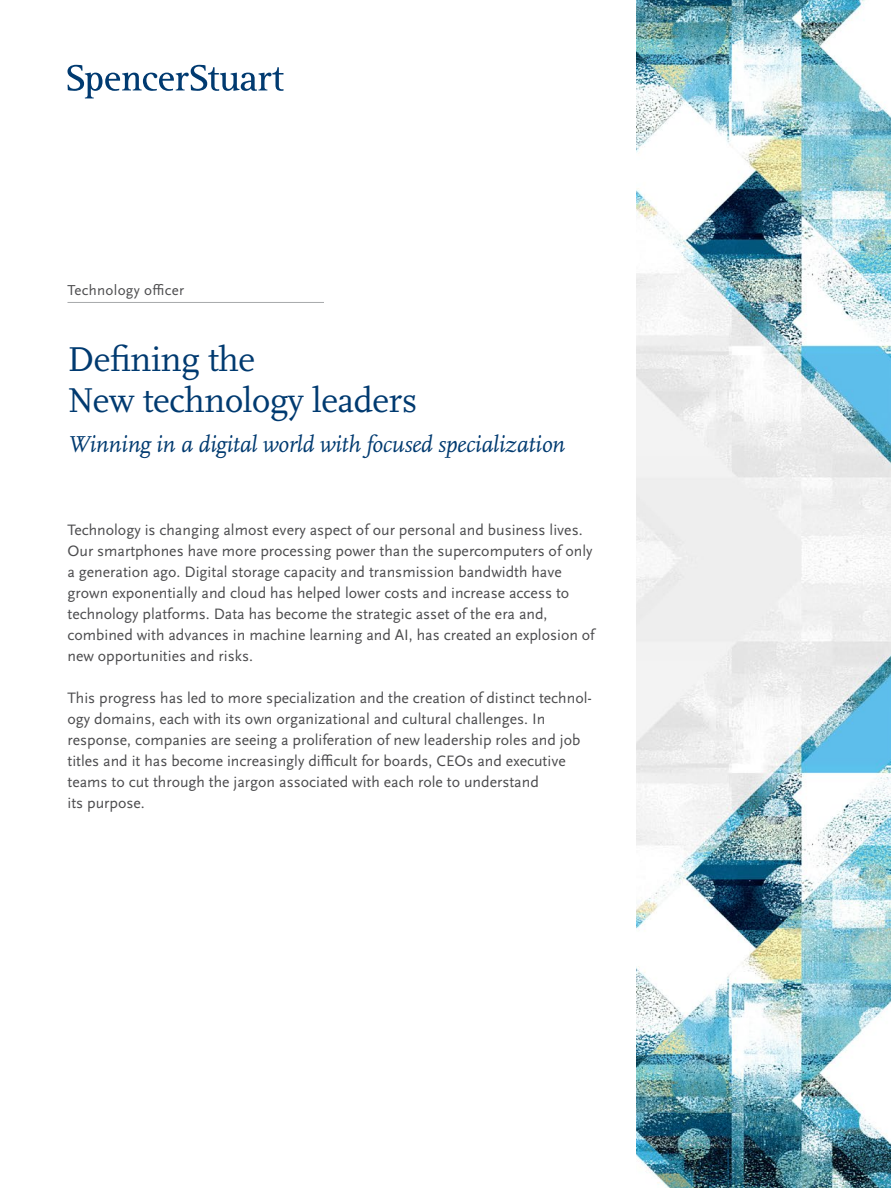
<style>
.page{position:relative;width:891px;height:1188px;background:#fff}
.page>*{position:absolute;margin:0;border:0;box-sizing:border-box;transform-origin:0 0}
.Cover-Title_Serif{font:36px/40.5px "Scala Pro";letter-spacing:-.01em;color:#003a70}
.Cover-Title_Serif-2{font:italic 24px "Scala Pro";letter-spacing:-.01em;color:#003a70}
.Body_Text_-_No_Rag{font:15.75px/21px "Scala Sans Pro";color:#4c4c4e}
.Practice_Header{font:15px "Scala Sans Pro";letter-spacing:.02em;color:#4c4c4e}
</style>
<div class="page">
<svg style="left:67px;top:65px;width:217px;height:33px"></svg>
<hr style="left:68px;top:302px;width:256px;height:1px;background:#a7a9ac">
<img style="left:636px;top:0;width:255px;height:1188px">
<p class="Practice_Header" style="left:68px;top:282px;width:118px">Technology officer</p>
<p class="Cover-Title_Serif" style="left:68px;top:339px;width:351px">Defining the<br>New technology leaders</p>
<p class="Cover-Title_Serif-2" style="left:68px;top:430px;width:499px">Winning in a digital world with focused specialization</p>
<p class="Body_Text_-_No_Rag" style="left:67px;top:519px;width:529px">Technology is changing almost every aspect of our personal and business lives.<br>Our smartphones have more processing power than the supercomputers of only a generation ago. Digital storage capacity and transmission bandwidth have grown exponentially and cloud has helped lower costs and increase access to technology platforms. Data has become the strategic asset of the era and, combined with advances in machine learning and AI, has created an explosion of new opportunities and risks.</p>
<p class="Body_Text_-_No_Rag" style="left:67px;top:687px;width:526px">This progress has led to more specialization and the creation of distinct technol&shy;ogy domains, each with its own organizational and cultural challenges. In response, companies are seeing a proliferation of new leadership roles and job titles and it has become increasingly difficult for boards, CEOs and executive teams to cut through the jargon associated with each role to understand<br>its purpose.</p>
</div>
